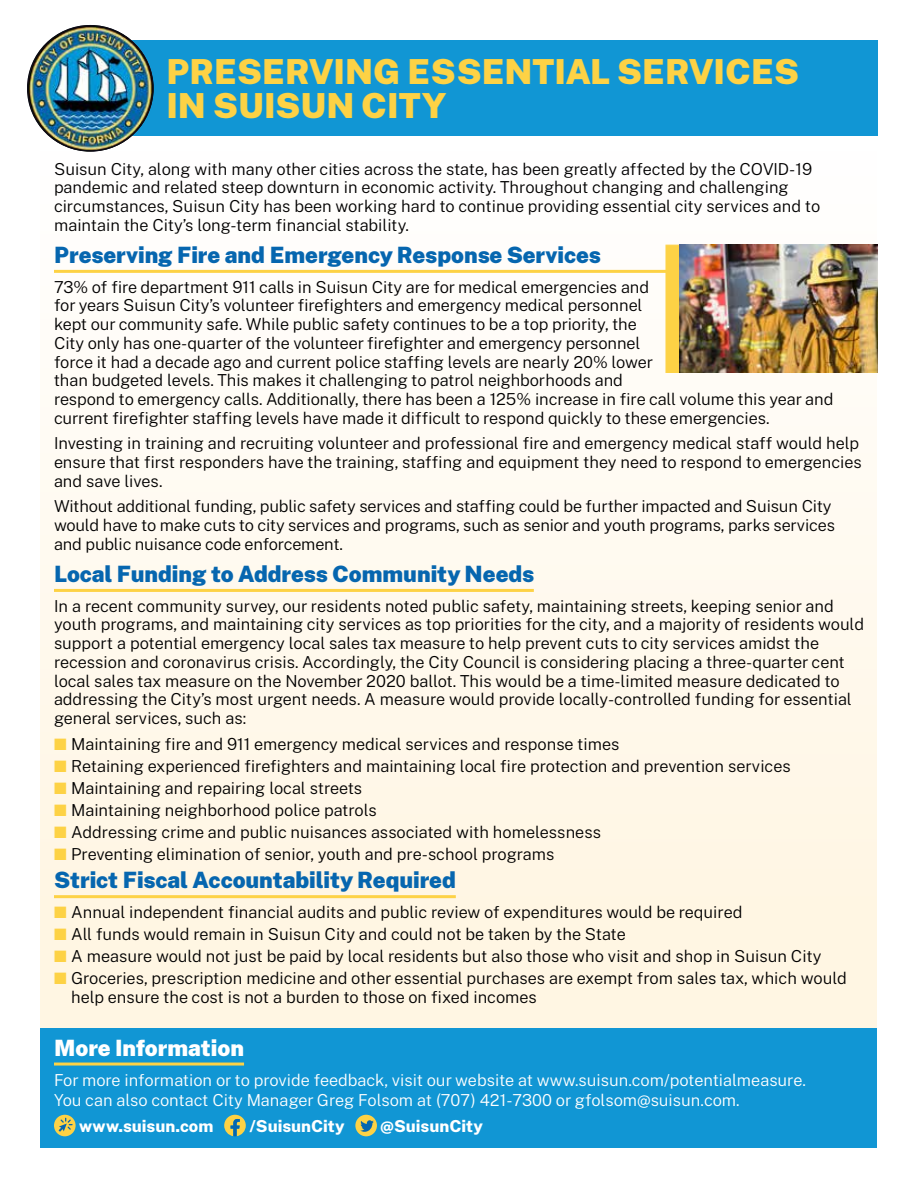
<style>
.page{position:relative;width:918px;height:1188px;background:#fff}
.page>*{position:absolute;margin:0;border:0;box-sizing:border-box;transform-origin:0 0}
.t1{font:900 34.5px/34.5px "Public Sans";color:#fdd245}
.t2{font:900 22.5px "Public Sans";color:#0666af}
.t3{font:900 22.5px "Public Sans";color:#fff}
.t4{font:300 16.5px/18.8px "Public Sans";letter-spacing:-.005em;color:#000}
.t5{font:300 16.5px/19.5px "Public Sans";letter-spacing:-.005em;color:#fff}
.t6{font:800 16.5px "Public Sans";color:#fff}
.s1{color:#fdd245}
</style>
<div class="page">
<div style="left:40px;top:152px;width:838px;height:882px;background:linear-gradient(to bottom,#fffefe,#fff5e0)"></div>
<div style="left:90px;top:40px;width:788px;height:96px;background:#1196d4"></div>
<div style="left:40px;top:1028px;width:838px;height:120px;background:#1196d4"></div>
<hr style="left:54px;top:270px;width:634px;height:3px;background:#fdd245">
<hr style="left:54px;top:589px;width:480px;height:3px;background:#fdd245">
<hr style="left:54px;top:895px;width:402px;height:3px;background:#fdd245">
<img style="left:27px;top:25px;width:127px;height:127px;border-radius:63px">
<hr style="left:54px;top:1063px;width:190px;height:3px;background:#fdd245">
<div style="left:54px;top:1115px;width:22px;height:21px;background:#fdd245;border-radius:50%"></div>
<svg style="left:59px;top:1118px;width:14px;height:14px"></svg>
<svg style="left:224px;top:1115px;width:22px;height:21px"></svg>
<div style="left:355px;top:1115px;width:22px;height:21px;background:#fdd245;border-radius:50%"></div>
<svg style="left:360px;top:1120px;width:14px;height:12px"></svg>
<div style="left:666px;top:245px;width:198px;height:128px;background:#fdd245"></div>
<img style="left:679px;top:245px;width:199px;height:128px">
<h1 class="t1" style="left:166px;top:52px;width:634px">PRESERVING ESSENTIAL SERVICES<br>IN SUISUN CITY</h1>
<p class="t4" style="left:54px;top:158px;width:768px">Suisun City, along with many other cities across the state, has been greatly affected by the COVID-19 pandemic and related steep downturn in economic activity. Throughout changing and challenging circumstances, Suisun City has been working hard to continue providing essential city services and to maintain the City’s long-term financial stability.</p>
<h2 class="t2" style="left:54px;top:237px;width:549px">Preserving Fire and Emergency Response Services</h2>
<p class="t4" style="left:54px;top:276px;width:781px">73% of fire department 911 calls in Suisun City are for medical emergencies and<br>for years Suisun City’s volunteer firefighters and emergency medical personnel<br>kept our community safe. While public safety continues to be a top priority, the<br>City only has one-quarter of the volunteer firefighter and emergency personnel<br>force it had a decade ago and current police staffing levels are nearly 20% lower<br>than budgeted levels. This makes it challenging to patrol neighborhoods and<br>respond to emergency calls. Additionally, there has been a 125% increase in fire call volume this year and current firefighter staffing levels have made it difficult to respond quickly to these emergencies.</p>
<p class="t4" style="left:54px;top:433px;width:809px">Investing in training and recruiting volunteer and professional fire and emergency medical staff would help ensure that first responders have the training, staffing and equipment they need to respond to emergencies and save lives.</p>
<p class="t4" style="left:54px;top:496px;width:783px">Without additional funding, public safety services and staffing could be further impacted and Suisun City would have to make cuts to city services and programs, such as senior and youth programs, parks services and public nuisance code enforcement.</p>
<h2 class="t2" style="left:54px;top:556px;width:482px">Local Funding to Address Community Needs</h2>
<p class="t4" style="left:54px;top:596px;width:812px">In a recent community survey, our residents noted public safety, maintaining streets, keeping senior and youth programs, and maintaining city services as top priorities for the city, and a majority of residents would support a potential emergency local sales tax measure to help prevent cuts to city services amidst the recession and coronavirus crisis. Accordingly, the City Council is considering placing a three-quarter cent local sales tax measure on the November 2020 ballot. This would be a time-limited measure dedicated to addressing the City’s most urgent needs. A measure would provide locally-controlled funding for essential general services, such as:</p>
<p class="t4" style="left:54px;top:734px;width:567px"><span class="s1">■</span> Maintaining fire and 911 emergency medical services and response times</p>
<p class="t4" style="left:54px;top:755px;width:738px"><span class="s1">■</span> Retaining experienced firefighters and maintaining local fire protection and prevention services</p>
<p class="t4" style="left:54px;top:777px;width:310px"><span class="s1">■</span> Maintaining and repairing local streets</p>
<p class="t4" style="left:54px;top:799px;width:324px"><span class="s1">■</span> Maintaining neighborhood police patrols</p>
<p class="t4" style="left:54px;top:821px;width:549px"><span class="s1">■</span> Addressing crime and public nuisances associated with homelessness</p>
<p class="t4" style="left:54px;top:843px;width:502px"><span class="s1">■</span> Preventing elimination of senior, youth and pre-school programs</p>
<h2 class="t2" style="left:54px;top:862px;width:403px">Strict Fiscal Accountability Required</h2>
<p class="t4" style="left:54px;top:902px;width:690px"><span class="s1">■</span> Annual independent financial audits and public review of expenditures would be required</p>
<p class="t4" style="left:54px;top:924px;width:573px"><span class="s1">■</span> All funds would remain in Suisun City and could not be taken by the State</p>
<p class="t4" style="left:54px;top:946px;width:769px"><span class="s1">■</span> A measure would not just be paid by local residents but also those who visit and shop in Suisun City</p>
<p class="t4" style="left:71px;top:968px;width:777px;text-indent:-17px"><span class="s1">■</span> Groceries, prescription medicine and other essential purchases are exempt from sales tax, which would help ensure the cost is not a burden to those on fixed incomes</p>
<h2 class="t3" style="left:54px;top:1030px;width:192px">More Information</h2>
<p class="t5" style="left:54px;top:1070px;width:754px">For more information or to provide feedback, visit our website at www.suisun.com/potentialmeasure.<br>You can also contact City Manager Greg Folsom at (707) 421-7300 or gfolsom@suisun.com.</p>
<p class="t6" style="left:79px;top:1113px;width:136px">www.suisun.com</p>
<p class="t6" style="left:249px;top:1113px;width:97px">/SuisunCity</p>
<p class="t6" style="left:380px;top:1113px;width:104px">@SuisunCity</p>
</div>
